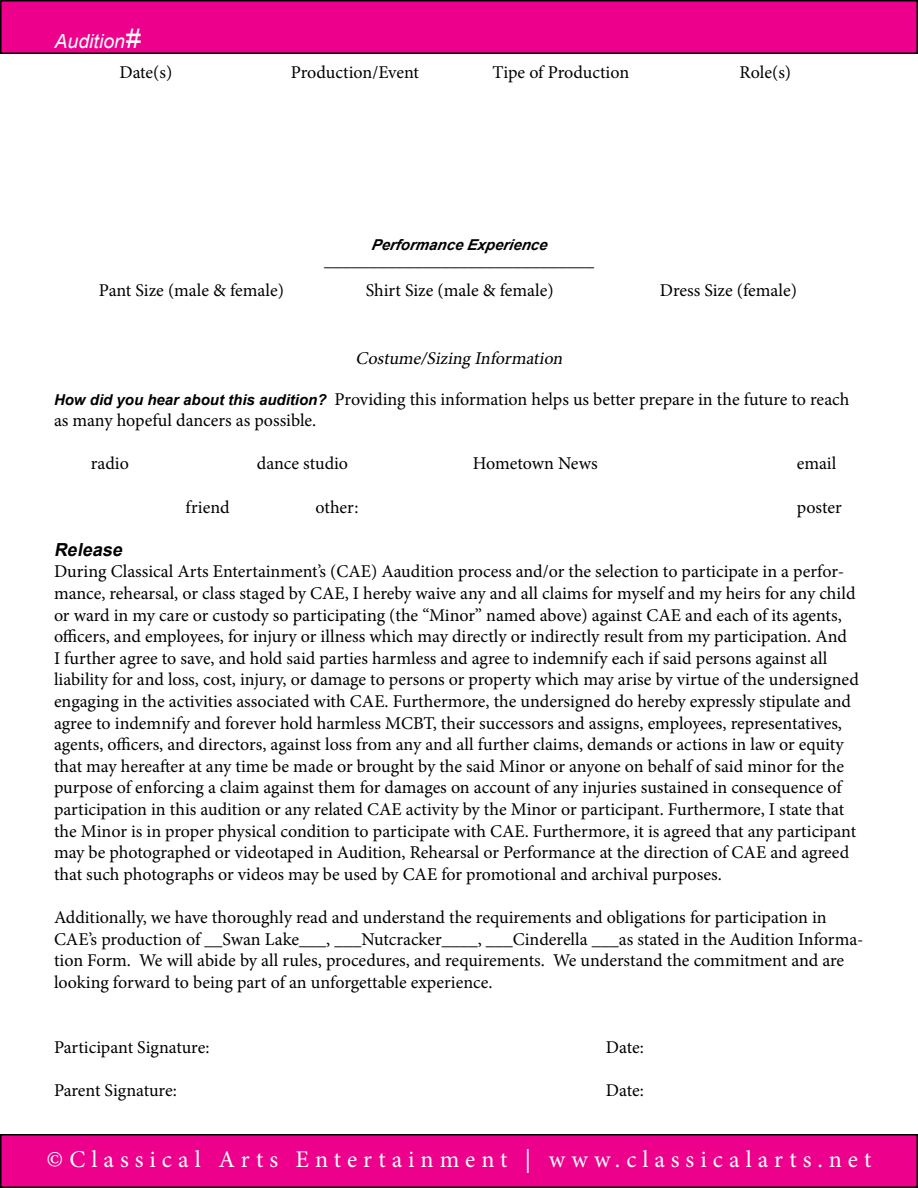
<style>
.page{position:relative;width:918px;height:1188px;background:#fff}
.page>*{position:absolute;margin:0;border:0;box-sizing:border-box;transform-origin:0 0}
.t1{font:24px "Minion Pro";letter-spacing:.25em;color:#fff}
.t2{font:italic 19.5px "Arial";color:#fffffb}
.t3{font:18px/21.6px "Minion Pro";letter-spacing:-.005em;color:#000}
.t4{font:italic 18px "Minion Pro";color:#000}
.t5{font:italic 700 18px "Arial";color:#000}
.t6{font:italic 700 15px "Arial";color:#000}
.s1{font-size:27px}
.s2{font-family:"Arial";font-weight:700;font-style:italic;font-size:15px}
</style>
<div class="page">
<div style="left:1px;top:1px;width:916px;height:52px;background:#ec008c"></div>
<div style="left:0;top:0;width:918px;height:54px;border:2px solid #000"></div>
<div style="left:1px;top:1135px;width:916px;height:52px;background:#ec008c"></div>
<div style="left:0;top:1134px;width:918px;height:54px;border:2px solid #000"></div>
<p class="t2" style="left:55px;top:29px;width:87px">Audition<span class="s1">#</span></p>
<p class="t3" style="left:119px;top:61px;width:54px">Date(s)</p>
<p class="t3" style="left:291px;top:61px;width:130px">Production/Event</p>
<p class="t3" style="left:493px;top:61px;width:138px">Tipe of Production</p>
<p class="t3" style="left:740px;top:61px;width:53px">Role(s)</p>
<p class="t6" style="left:371px;top:234px;width:181px">Performance Experience</p>
<p class="t3" style="left:324px;top:249px;width:271px">______________________________</p>
<p class="t3" style="left:99px;top:280px;width:187px">Pant Size (male &amp; female)</p>
<p class="t3" style="left:366px;top:280px;width:189px">Shirt Size (male &amp; female)</p>
<p class="t3" style="left:660px;top:280px;width:139px">Dress Size (female)</p>
<p class="t4" style="left:356px;top:346px;width:213px">Costume/Sizing Information</p>
<p class="t3" style="left:54px;top:388px;width:797px"><span class="s2">How did you hear about this audition?</span> Providing this information helps us better prepare in the future to reach as many hopeful dancers as possible.</p>
<p class="t3" style="left:91px;top:453px;width:40px">radio</p>
<p class="t3" style="left:257px;top:453px;width:93px">dance studio</p>
<p class="t3" style="left:473px;top:453px;width:126px">Hometown News</p>
<p class="t3" style="left:797px;top:453px;width:41px">email</p>
<p class="t3" style="left:186px;top:496px;width:46px">friend</p>
<p class="t3" style="left:315px;top:496px;width:44px">other:</p>
<p class="t3" style="left:797px;top:496px;width:46px">poster</p>
<p class="t5" style="left:54px;top:537px;width:74px">Release</p>
<p class="t3" style="left:54px;top:561px;width:806px">During Classical Arts Entertainment’s (CAE) Aaudition process and/or the selection to participate in a perfor&shy;mance, rehearsal, or class staged by CAE, I hereby waive any and all claims for myself and my heirs for any child or ward in my care or custody so participating (the “Minor” named above) against CAE and each of its agents, officers, and employees, for injury or illness which may directly or indirectly result from my participation. And<br>I further agree to save, and hold said parties harmless and agree to indemnify each if said persons against all liability for and loss, cost, injury, or damage to persons or property which may arise by virtue of the undersigned engaging in the activities associated with CAE. Furthermore, the undersigned do hereby expressly stipulate and agree to indemnify and forever hold harmless MCBT, their successors and assigns, employees, representatives, agents, officers, and directors, against loss from any and all further claims, demands or actions in law or equity that may hereafter at any time be made or brought by the said Minor or anyone on behalf of said minor for the purpose of enforcing a claim against them for damages on account of any injuries sustained in consequence of participation in this audition or any related CAE activity by the Minor or participant. Furthermore, I state that the Minor is in proper physical condition to participate with CAE. Furthermore, it is agreed that any participant may be photographed or videotaped in Audition, Rehearsal or Performance at the direction of CAE and agreed that such photographs or videos may be used by CAE for promotional and archival purposes.</p>
<p class="t3" style="left:54px;top:907px;width:811px">Additionally, we have thoroughly read and understand the requirements and obligations for participation in CAE’s production of __Swan Lake___, ___Nutcracker____, ___Cinderella ___as stated in the Audition Informa&shy;tion Form. We will abide by all rules, procedures, and requirements. We understand the commitment and are looking forward to being part of an unforgettable experience.</p>
<p class="t3" style="left:54px;top:1036px;width:157px">Participant Signature:</p>
<p class="t3" style="left:606px;top:1036px;width:40px">Date:</p>
<p class="t3" style="left:54px;top:1079px;width:124px">Parent Signature:</p>
<p class="t3" style="left:606px;top:1079px;width:40px">Date:</p>
<h1 class="t1" style="left:46px;top:1143px;width:827px">©Classical Arts Entertainment | www.classicalarts.net</h1>
</div>
